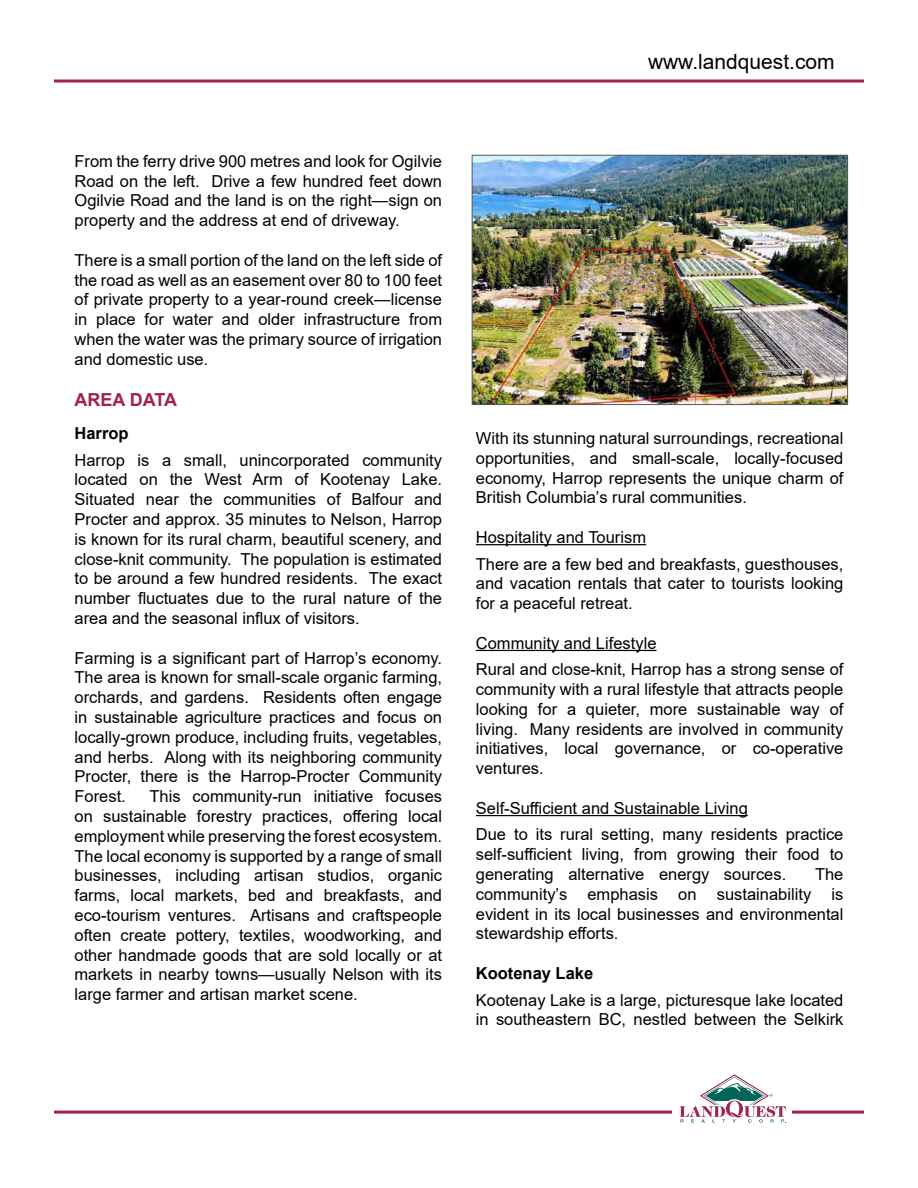
<style>
.page{position:relative;width:918px;height:1188px;background:#fff}
.page>*{position:absolute;margin:0;border:0;box-sizing:border-box;transform-origin:0 0}
.t1{font:21px "Arial";color:#000}
.t2{font:700 18px "Arial";color:#a2224b}
.t3{font:16.5px/19.8px "Arial";color:#000;text-align:justify}
.t4{font:700 16.5px "Arial";color:#000}
.t5{font:7.05px "Myriad Pro";color:#a3214b}
</style>
<div class="page">
<hr style="left:54px;top:1111px;width:810px;height:3px;background:#a2224b">
<div style="left:672px;top:1074px;width:120px;height:60px;background:#fff"></div>
<svg style="left:680px;top:1074px;width:107px;height:49px"></svg>
<hr style="left:54px;top:80px;width:810px;height:2px;background:#a2224b">
<hr style="left:476px;top:544px;width:170px;height:1px;background:#000">
<hr style="left:476px;top:650px;width:181px;height:1px;background:#000">
<hr style="left:476px;top:815px;width:272px;height:1px;background:#000">
<img style="left:474px;top:157px;width:372px;height:246px">
<div style="left:472px;top:155px;width:376px;height:250px;border:1px solid #58595b"></div>
<p class="t3" style="left:75px;top:151px;width:369px">From the ferry drive 900 metres and look for Ogilvie Road on the left. Drive a few hundred feet down Ogilvie Road and the land is on the right—sign on property and the address at end of driveway.</p>
<p class="t3" style="left:75px;top:250px;width:369px">There is a small portion of the land on the left side of the road as well as an easement over 80 to 100 feet of private property to a year-round creek—license in place for water and older infrastructure from when the water was the primary source of irrigation and domestic use.</p>
<p class="t2" style="left:75px;top:387px;width:104px">AREA DATA</p>
<p class="t4" style="left:75px;top:422px;width:56px">Harrop</p>
<p class="t3" style="left:75px;top:450px;width:369px">Harrop is a small, unincorporated community located on the West Arm of Kootenay Lake.<br>Situated near the communities of Balfour and Procter and approx. 35 minutes to Nelson, Harrop is known for its rural charm, beautiful scenery, and close-knit community. The population is estimated to be around a few hundred residents. The exact number fluctuates due to the rural nature of the area and the seasonal influx of visitors.</p>
<p class="t3" style="left:75px;top:648px;width:369px">Farming is a significant part of Harrop’s economy.<br>The area is known for small-scale organic farming, orchards, and gardens. Residents often engage in sustainable agriculture practices and focus on locally-grown produce, including fruits, vegetables, and herbs. Along with its neighboring community Procter, there is the Harrop-Procter Community Forest.</p>
<p class="t3" style="left:75px;top:786px;width:369px;text-indent:75px">This community-run initiative focuses on sustainable forestry practices, offering local employment while preserving the forest ecosystem.<br>The local economy is supported by a range of small businesses, including artisan studios, organic farms, local markets, bed and breakfasts, and eco-tourism ventures. Artisans and craftspeople often create pottery, textiles, woodworking, and other handmade goods that are sold locally or at markets in nearby towns—usually Nelson with its large farmer and artisan market scene.</p>
<p class="t1" style="left:648px;top:47px;width:188px">www.landquest.com</p>
<p class="t3" style="left:476px;top:428px;width:369px">With its stunning natural surroundings, recreational opportunities, and small-scale, locally-focused economy, Harrop represents the unique charm of British Columbia’s rural communities.</p>
<p class="t3" style="left:476px;top:524px;width:369px;line-height:26.5px">Hospitality and Tourism<br>There are a few bed and breakfasts, guesthouses,</p>
<p class="t3" style="left:476px;top:574px;width:369px">and vacation rentals that cater to tourists looking for a peaceful retreat.</p>
<p class="t3" style="left:476px;top:630px;width:369px;line-height:26.5px">Community and Lifestyle<br>Rural and close-knit, Harrop has a strong sense of</p>
<p class="t3" style="left:476px;top:679px;width:369px">community with a rural lifestyle that attracts people looking for a quieter, more sustainable way of living. Many residents are involved in community initiatives, local governance, or co-operative ventures.</p>
<p class="t3" style="left:476px;top:795px;width:369px;line-height:26.5px">Self-Sufficient and Sustainable Living<br>Due to its rural setting, many residents practice</p>
<p class="t3" style="left:476px;top:844px;width:369px">self-sufficient living, from growing their food to generating alternative energy sources.</p>
<p class="t3" style="left:476px;top:864px;width:369px;text-indent:339px">The community’s emphasis on sustainability is evident in its local businesses and environmental stewardship efforts.</p>
<p class="t4" style="left:476px;top:962px;width:119px">Kootenay Lake</p>
<p class="t3" style="left:476px;top:990px;width:369px">Kootenay Lake is a large, picturesque lake located in southeastern BC, nestled between the Selkirk</p>
<p class="t5" style="left:770px;top:1093px;width:4px">®</p>
</div>
